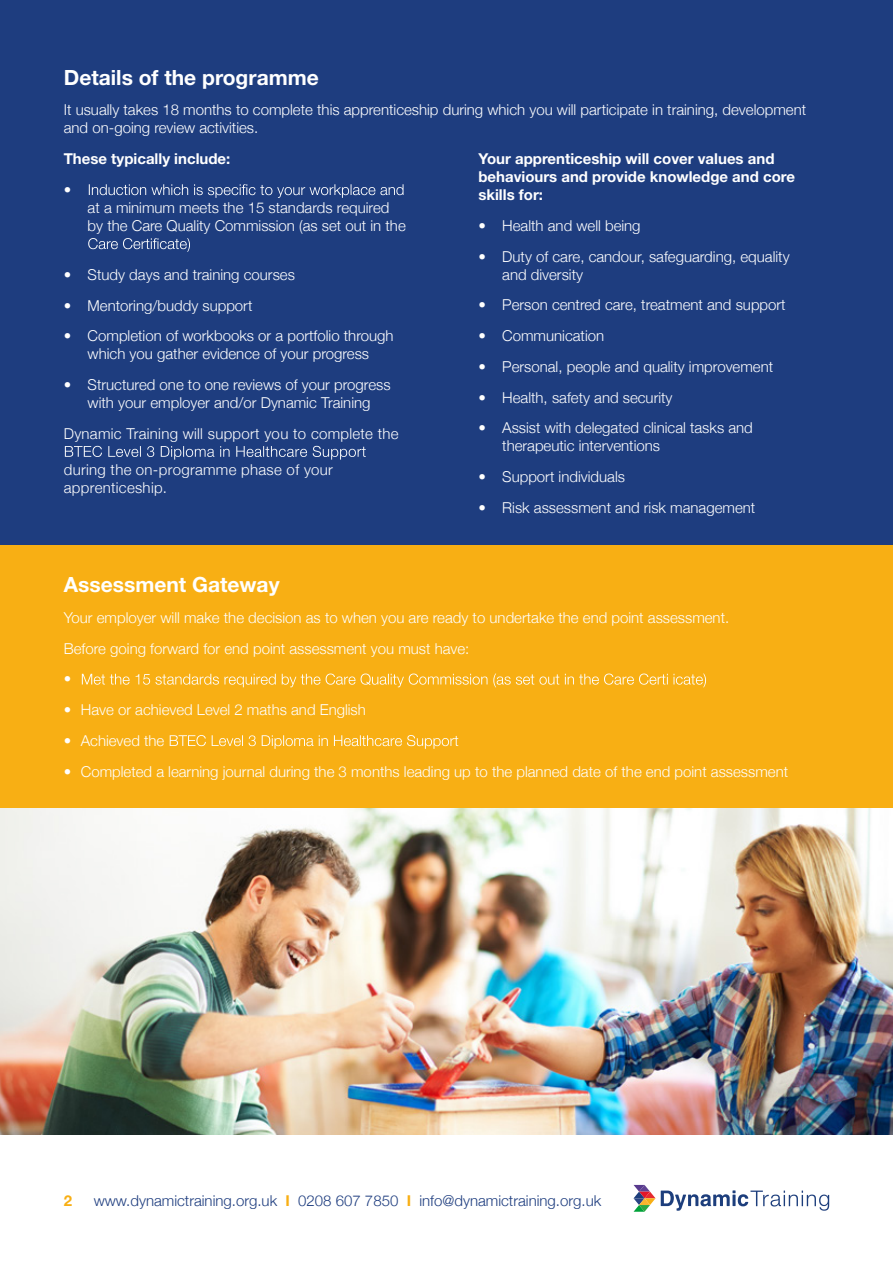
<style>
.page{position:relative;width:893px;height:1263px;background:#fff}
.page>*{position:absolute;margin:0;border:0;box-sizing:border-box;transform-origin:0 0}
.t1{font:700 21px "Helvetica Neue LT Std";color:#fff}
.t2{font:300 15px/18px "Helvetica Neue";color:#fff}
.t3{font:700 15px/18px "Helvetica Neue LT Std";color:#fff}
.t4{font:300 15px/18px "Helvetica Neue";letter-spacing:.02em;color:#fff}
.t5{font:300 15px "Helvetica Neue";color:#1e3d7f}
.t6{font:700 15px "Helvetica Neue LT Std";color:#f8af14}
.s1{font-family:"Helvetica Neue LT Std";font-weight:700;color:#f8af14}
</style>
<div class="page">
<img style="left:0;top:0;width:893px;height:1212px">
<h1 class="t1" style="left:64px;top:64px;width:257px">Details of the programme</h1>
<p class="t2" style="left:64px;top:100px;width:744px">It usually takes 18 months to complete this apprenticeship during which you will participate in training, development and on-going review activities.</p>
<p class="t3" style="left:64px;top:150px;width:168px">These typically include:</p>
<p class="t2" style="left:64px;top:180px;width:9px">•</p>
<p class="t2" style="left:88px;top:198px;width:320px">at a minimum meets the 15 standards required by the Care Quality Commission (as set out in the</p>
<p class="t2" style="left:64px;top:264px;width:233px">• Study days and training courses</p>
<p class="t2" style="left:64px;top:295px;width:190px">• Mentoring/buddy support</p>
<p class="t2" style="left:64px;top:326px;width:331px;text-align:center">• Completion of workbooks or a portfolio through which you gather evidence of your progress</p>
<p class="t2" style="left:64px;top:375px;width:328px;text-align:center">• Structured one to one reviews of your progress with your employer and/or Dynamic Training</p>
<p class="t4" style="left:64px;top:423px;width:336px">Dynamic Training will support you to complete the</p>
<p class="t4" style="left:64px;top:459px;width:271px">during the on-programme phase of your apprenticeship.</p>
<p class="t3" style="left:478px;top:149px;width:318px">Your apprenticeship will cover values and behaviours and provide knowledge and core skills for:</p>
<p class="t2" style="left:478px;top:215px;width:164px">• Health and well being</p>
<p class="t2" style="left:502px;top:246px;width:289px;text-indent:-24px">• Duty of care, candour, safeguarding, equality and diversity</p>
<p class="t2" style="left:478px;top:295px;width:309px">• Person centred care, treatment and support</p>
<p class="t2" style="left:478px;top:326px;width:127px">• Communication</p>
<p class="t2" style="left:478px;top:356px;width:296px">• Personal, people and quality improvement</p>
<p class="t2" style="left:478px;top:387px;width:196px">• Health, safety and security</p>
<p class="t2" style="left:502px;top:418px;width:252px;text-indent:-24px">• Assist with delegated clinical tasks and therapeutic interventions</p>
<p class="t2" style="left:478px;top:467px;width:148px">• Support individuals</p>
<p class="t2" style="left:478px;top:497px;width:278px">• Risk assessment and risk management</p>
<h1 class="t1" style="left:64px;top:572px;width:217px">Assessment Gateway</h1>
<p class="t2" style="left:64px;top:601px;width:667px;line-height:30.8px">Your employer will make the decision as to when you are ready to undertake the end point assessment.<br>Before going forward for end point assessment you must have:<br>•</p>
<p class="t2" style="left:64px;top:700px;width:304px">• Have or achieved Level 2 maths and English</p>
<p class="t2" style="left:64px;top:730px;width:102px">• Achieved the</p>
<p class="t2" style="left:64px;top:761px;width:726px">• Completed a learning journal during the 3 months leading up to the planned date of the end point assessment</p>
<p class="t6" style="left:64px;top:1191px;width:10px">2</p>
<p class="t5" style="left:94px;top:1188px;width:509px">www.dynamictraining.org.uk <span class="s1">I</span> 0208 607 7850 <span class="s1">I</span> info@dynamictraining.org.uk</p>
</div>
